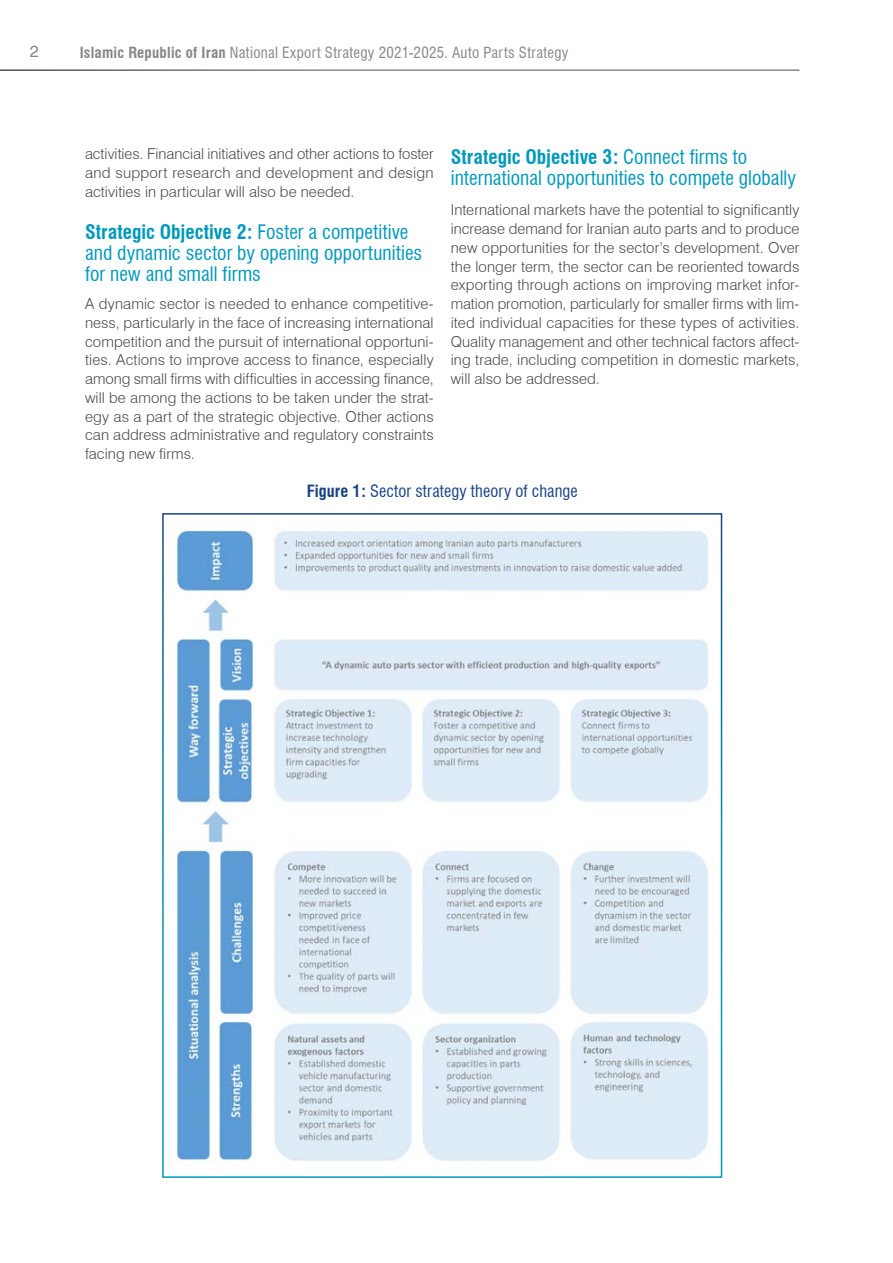
<style>
.page{position:relative;width:893px;height:1263px;background:#fff}
.page>*{position:absolute;margin:0;border:0;box-sizing:border-box;transform-origin:0 0}
.Title_3{font:condensed 19.5px/21px "Swiss 721 BT";letter-spacing:.005em;color:#0099bc}
.Figures__names{font:condensed 16.5px "Swiss 721 BT";letter-spacing:.005em;color:#194383}
.t1{font:16.5px "Swiss 721 BT";color:#878787}
.sin_sangrado{font:300 15px/18.8px "Swiss 721 BT";letter-spacing:.005em;color:#4a4a49;text-align:justify}
.t2{font:condensed 15px "Swiss 721 BT";letter-spacing:.025em;color:#878787}
.s1{font-weight:700}
</style>
<div class="page">
<img style="left:174px;top:529px;width:535px;height:632px">
<p class="t1" style="left:30px;top:41px;width:11px">2</p>
<p class="t2" style="left:80px;top:43px;width:490px"><span class="s1">Islamic Republic of Iran</span> National Export Strategy 2021-2025. Auto Parts Strategy</p>
<p class="sin_sangrado" style="left:85px;top:144px;width:350px">activities. Financial initiatives and other actions to foster and support research and development and design activities in particular will also be needed.</p>
<p class="Title_3" style="left:85px;top:221px;width:339px"><span class="s1">Strategic Objective 2:</span> Foster a competitive and dynamic sector by opening opportunities for new and small firms</p>
<p class="sin_sangrado" style="left:85px;top:294px;width:350px">A dynamic sector is needed to enhance competitive&shy;ness, particularly in the face of increasing international competition and the pursuit of international opportuni&shy;ties. Actions to improve access to finance, especially among small firms with difficulties in accessing finance, will be among the actions to be taken under the strat&shy;egy as a part of the strategic objective. Other actions can address administrative and regulatory constraints facing new firms.</p>
<p class="Title_3" style="left:451px;top:146px;width:347px"><span class="s1">Strategic Objective 3:</span> Connect firms to international opportunities to compete globally</p>
<p class="sin_sangrado" style="left:451px;top:200px;width:350px">International markets have the potential to significantly increase demand for Iranian auto parts and to produce new opportunities for the sector’s development. Over the longer term, the sector can be reoriented towards exporting through actions on improving market infor&shy;mation promotion, particularly for smaller firms with lim&shy;ited individual capacities for these types of activities.<br>Quality management and other technical factors affect&shy;ing trade, including competition in domestic markets, will also be addressed.</p>
<p class="Figures__names" style="left:307px;top:481px;width:273px"><span class="s1">Figure 1:</span> Sector strategy theory of change</p>
</div>
